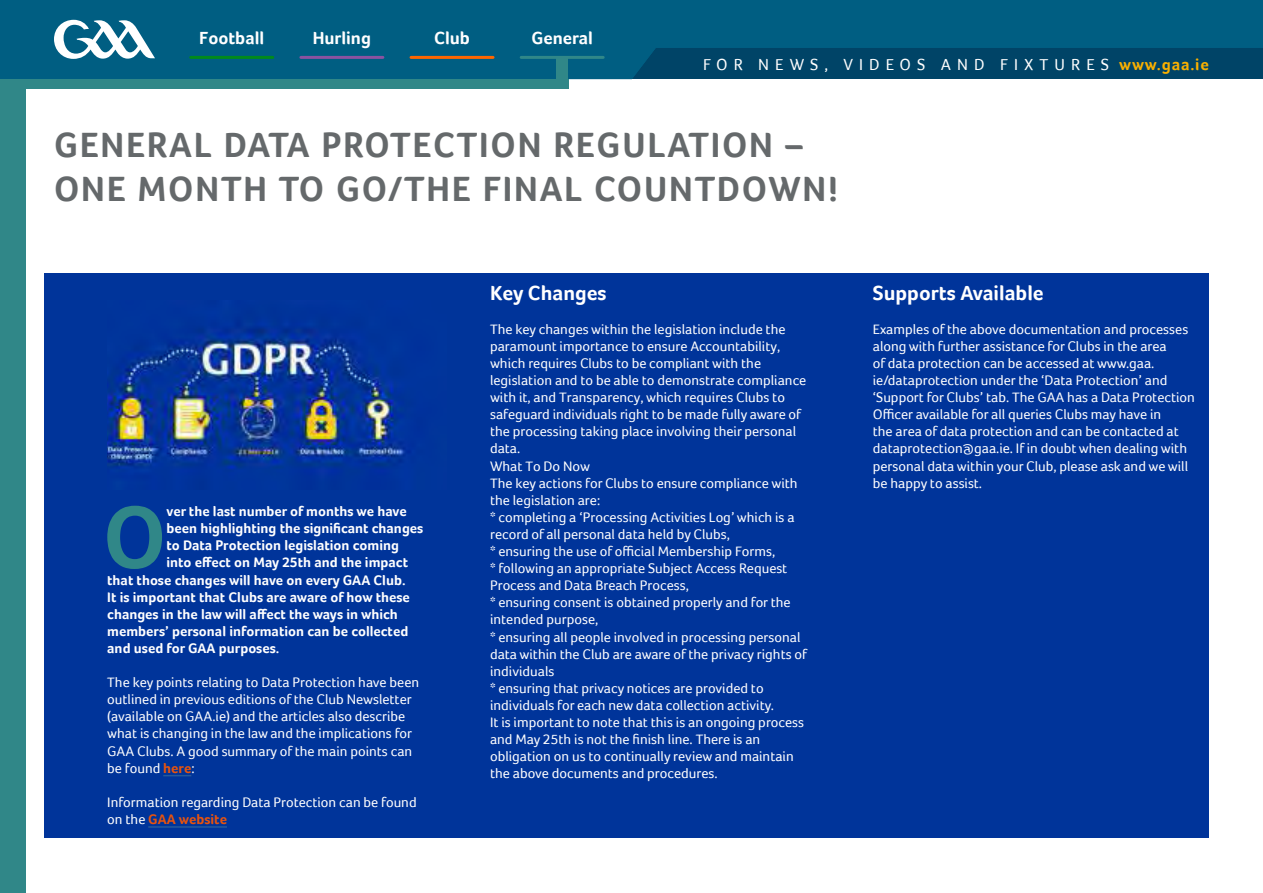
<style>
.page{position:relative;width:1263px;height:893px;background:#fff}
.page>*{position:absolute;margin:0;border:0;box-sizing:border-box;transform-origin:0 0}
.t1{font:700 90.3px "Foco";color:#308788}
.t2{font:700 36px/43.2px "Foco";letter-spacing:.05em;color:#65696b}
.t3{font:700 21px "Foco";color:#fff}
.t4{font:700 18px "Foco";color:#fff}
.t5{font:16.5px "Foco";letter-spacing:.37em;color:#fff}
.t6{font:14.25px/17.1px "Foco";color:#fff}
.t7{font:700 14.25px "Foco";color:#fff}
.s1{font-weight:700;color:#f9b000}
.s2{font-weight:700;color:#e9530d}
</style>
<div class="page">
<svg style="left:0;top:0;width:1263px;height:79px;background:#00587c"></svg>
<hr style="left:191px;top:56px;width:82px;height:3px;background:#018a1c">
<hr style="left:301px;top:56px;width:82px;height:3px;background:#8a52a0">
<hr style="left:411px;top:56px;width:82px;height:3px;background:#f60">
<hr style="left:521px;top:56px;width:82px;height:3px;background:#308788">
<div style="left:556px;top:57px;width:12px;height:22px;background:#308788"></div>
<div style="left:0;top:79px;width:568px;height:10px;background:#308788"></div>
<div style="left:0;top:87px;width:26px;height:806px;background:#308788"></div>
<svg style="left:54px;top:20px;width:101px;height:39px"></svg>
<div style="left:45px;top:273px;width:1164px;height:565px;background:#00349a"></div>
<svg style="left:163px;top:775px;width:28px;height:1px"></svg>
<hr style="left:148px;top:826px;width:79px;height:2px;background:#265a9b">
<img style="left:107px;top:323px;width:303px;height:149px">
<p class="t4" style="left:199px;top:31px;width:66px">Football</p>
<p class="t4" style="left:313px;top:31px;width:60px">Hurling</p>
<p class="t4" style="left:434px;top:31px;width:37px">Club</p>
<p class="t4" style="left:531px;top:31px;width:63px">General</p>
<p class="t5" style="left:703px;top:58px;width:507px">FOR NEWS, VIDEOS AND FIXTURES <span class="s1">www.gaa.ie</span></p>
<h2 class="t2" style="left:54px;top:127px;width:786px">GENERAL DATA PROTECTION REGULATION –<br>ONE MONTH TO GO/THE FINAL COUNTDOWN!</h2>
<h1 class="t1" style="left:103px;top:503px;width:65px">O</h1>
<p class="t7" style="left:166px;top:506px;width:242px">ver the last number of months we have</p>
<p class="t7" style="left:166px;top:520px;width:258px">been highlighting the significant changes</p>
<p class="t7" style="left:166px;top:540px;width:234px">to Data Protection legislation coming</p>
<p class="t7" style="left:166px;top:554px;width:243px">into effect on May 25th and the impact</p>
<p class="t7" style="left:107px;top:574px;width:300px">that those changes will have on every GAA Club.</p>
<p class="t7" style="left:107px;top:591px;width:304px">It is important that Clubs are aware of how these</p>
<p class="t7" style="left:107px;top:605px;width:292px">changes in the law will affect the ways in which</p>
<p class="t7" style="left:107px;top:626px;width:302px">members’ personal information can be collected</p>
<p class="t7" style="left:107px;top:643px;width:174px">and used for GAA purposes.</p>
<p class="t6" style="left:107px;top:675px;width:313px">The key points relating to Data Protection have been outlined in previous editions of the Club Newsletter (available on GAA.ie) and the articles also describe what is changing in the law and the implications for GAA Clubs. A good summary of the main points can be found <span class="s2">here</span>:</p>
<p class="t6" style="left:107px;top:795px;width:311px">Information regarding Data Protection can be found on the <span class="s2">GAA website</span></p>
<h3 class="t3" style="left:490px;top:284px;width:118px">Key Changes</h3>
<p class="t6" style="left:490px;top:322px;width:318px">The key changes within the legislation include the paramount importance to ensure Accountability, which requires Clubs to be compliant with the legislation and to be able to demonstrate compliance with it, and Transparency, which requires Clubs to safeguard individuals right to be made fully aware of the processing taking place involving their personal data.<br>What To Do Now<br>The key actions for Clubs to ensure compliance with the legislation are:<br>* completing a ‘Processing Activities Log’ which is a record of all personal data held by Clubs,<br>* ensuring the use of official Membership Forms,<br>* following an appropriate Subject Access Request Process and Data Breach Process,<br>* ensuring consent is obtained properly and for the intended purpose,<br>* ensuring all people involved in processing personal data within the Club are aware of the privacy rights of individuals<br>* ensuring that privacy notices are provided to individuals for each new data collection activity.<br>It is important to note that this is an ongoing process and May 25th is not the finish line. There is an obligation on us to continually review and maintain the above documents and procedures.</p>
<h3 class="t3" style="left:873px;top:284px;width:172px">Supports Available</h3>
<p class="t6" style="left:873px;top:322px;width:324px">Examples of the above documentation and processes along with further assistance for Clubs in the area<br>of data protection can be accessed at www.gaa. ie/dataprotection under the ‘Data Protection’ and ‘Support for Clubs’ tab. The GAA has a Data Protection Officer available for all queries Clubs may have in<br>the area of data protection and can be contacted at dataprotection@gaa.ie. If in doubt when dealing with personal data within your Club, please ask and we will be happy to assist.</p>
</div>
